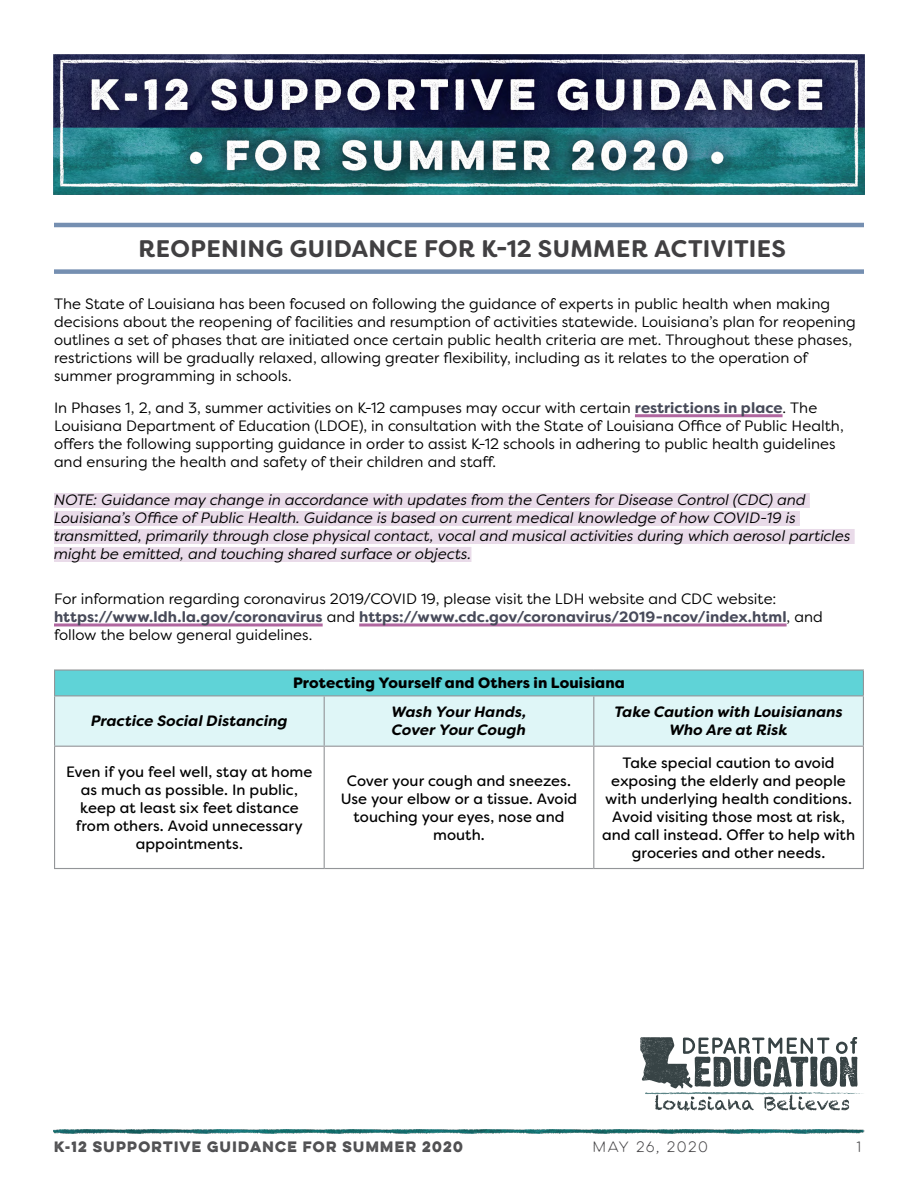
<style>
.page{position:relative;width:918px;height:1188px;background:#fff}
.page>*{position:absolute;margin:0;border:0;box-sizing:border-box;transform-origin:0 0}
.t1{font:700 24px "Filson Soft";letter-spacing:.02em;color:#414042}
.Body{font:15px/18px "Filson Soft";color:#000}
.Body-2{font:15px/18px "Filson Soft";color:#000;text-align:center}
.Body-3{font:italic 15px/18px "Filson Soft";color:#000}
.Body-4{font:italic 700 15px/18px "Filson Soft";letter-spacing:.005em;color:#000}
.t2{font:900 15px "Filson Soft";letter-spacing:.01em;color:#000}
.t3{font:700 13.5px "Lulo One";letter-spacing:-.13em;color:#4d4d4f}
.t4{font:13.5px "Lulo One";letter-spacing:-.1em;color:#414042}
.s1{font-weight:700;color:#474a59}
</style>
<div class="page">
<img style="left:54px;top:1129px;width:810px;height:5px">
<hr style="left:54px;top:223px;width:810px;height:4px;background:#758fb1">
<div style="left:54px;top:269px;width:810px;height:5px;background:#758fb1"></div>
<hr style="left:635px;top:414px;width:148px;height:3px;background:#b167a0">
<div style="left:54px;top:493px;width:756px;height:15px;background:#e9dbe9"></div>
<div style="left:54px;top:511px;width:746px;height:15px;background:#e9dbe9"></div>
<div style="left:54px;top:529px;width:801px;height:15px;background:#e9dbe9"></div>
<div style="left:54px;top:547px;width:417px;height:15px;background:#e9dbe9"></div>
<hr style="left:54px;top:623px;width:269px;height:3px;background:#b167a0">
<hr style="left:359px;top:623px;width:428px;height:3px;background:#b167a0">
<hr style="left:54px;top:669px;width:270px;height:2px;background:#939598">
<hr style="left:324px;top:669px;width:270px;height:2px;background:#939598">
<hr style="left:594px;top:669px;width:270px;height:2px;background:#939598">
<svg style="left:54px;top:671px;width:810px;height:75px;background:#b4e9eb"></svg>
<hr style="left:54px;top:695px;width:270px;height:1px;background:#939598">
<hr style="left:54px;top:696px;width:1px;height:50px;background:#939598">
<hr style="left:324px;top:695px;width:270px;height:1px;background:#939598">
<hr style="left:324px;top:696px;width:1px;height:50px;background:#939598">
<hr style="left:594px;top:695px;width:270px;height:1px;background:#939598">
<hr style="left:593px;top:696px;width:1px;height:50px;background:#939598">
<hr style="left:863px;top:696px;width:1px;height:50px;background:#939598">
<hr style="left:54px;top:746px;width:270px;height:1px;background:#939598">
<hr style="left:54px;top:747px;width:1px;height:121px;background:#939598">
<hr style="left:324px;top:746px;width:270px;height:1px;background:#939598">
<hr style="left:324px;top:747px;width:1px;height:121px;background:#939598">
<hr style="left:594px;top:746px;width:270px;height:1px;background:#939598">
<hr style="left:593px;top:747px;width:1px;height:121px;background:#939598">
<hr style="left:863px;top:747px;width:1px;height:121px;background:#939598">
<hr style="left:54px;top:868px;width:270px;height:1px;background:#939598">
<hr style="left:324px;top:868px;width:270px;height:1px;background:#939598">
<hr style="left:594px;top:868px;width:270px;height:1px;background:#939598">
<svg style="left:640px;top:1037px;width:218px;height:74px"></svg>
<img style="left:645px;top:1092px;width:100px;height:2px">
<img style="left:54px;top:54px;width:810px;height:141px">
<p class="t1" style="left:139px;top:234px;width:649px">REOPENING GUIDANCE FOR K-12 SUMMER ACTIVITIES</p>
<p class="Body" style="left:54px;top:295px;width:803px">The State of Louisiana has been focused on following the guidance of experts in public health when making decisions about the reopening of facilities and resumption of activities statewide. Louisiana’s plan for reopening outlines a set of phases that are initiated once certain public health criteria are met. Throughout these phases, restrictions will be gradually relaxed, allowing greater flexibility, including as it relates to the operation of summer programming in schools.</p>
<p class="Body" style="left:54px;top:398px;width:791px">In Phases 1, 2, and 3, summer activities on K-12 campuses may occur with certain <span class="s1">restrictions in place</span>. The Louisiana Department of Education (LDOE), in consultation with the State of Louisiana Office of Public Health, offers the following supporting guidance in order to assist K-12 schools in adhering to public health guidelines and ensuring the health and safety of their children and staff.</p>
<p class="Body-3" style="left:54px;top:491px;width:798px">NOTE: Guidance may change in accordance with updates from the Centers for Disease Control (CDC) and Louisiana’s Office of Public Health. Guidance is based on current medical knowledge of how COVID-19 is transmitted, primarily through close physical contact, vocal and musical activities during which aerosol particles might be emitted, and touching shared surface or objects.</p>
<p class="Body" style="left:54px;top:590px;width:770px">For information regarding coronavirus 2019/COVID 19, please visit the LDH website and CDC website: <span class="s1">https://www.ldh.la.gov/coronavirus</span> and <span class="s1">https://www.cdc.gov/coronavirus/2019-ncov/index.html</span>, and follow the below general guidelines.</p>
<p class="t2" style="left:293px;top:673px;width:333px">Protecting Yourself and Others in Louisiana</p>
<p class="Body-4" style="left:91px;top:712px;width:198px">Practice Social Distancing</p>
<p class="Body-4" style="left:391px;top:703px;width:137px">Wash Your Hands,<br>Cover Your Cough</p>
<p class="Body-4" style="left:614px;top:703px;width:230px;text-align:center">Take Caution with Louisianans<br>Who Are at Risk</p>
<p class="Body-2" style="left:66px;top:763px;width:248px">Even if you feel well, stay at home as much as possible. In public, keep at least six feet distance from others. Avoid unnecessary appointments.</p>
<p class="Body-2" style="left:341px;top:772px;width:238px">Cover your cough and sneezes.<br>Use your elbow or a tissue. Avoid touching your eyes, nose and mouth.</p>
<p class="Body-2" style="left:602px;top:754px;width:255px">Take special caution to avoid exposing the elderly and people with underlying health conditions.<br>Avoid visiting those most at risk, and call instead. Offer to help with groceries and other needs.</p>
<p class="t3" style="left:54px;top:1137px;width:413px">K-12 SUPPORTIVE GUIDANCE FOR SUMMER 2020</p>
<p class="t4" style="left:592px;top:1138px;width:120px">MAY 26, 2020</p>
<p class="t4" style="left:857px;top:1138px;width:9px">1</p>
</div>
